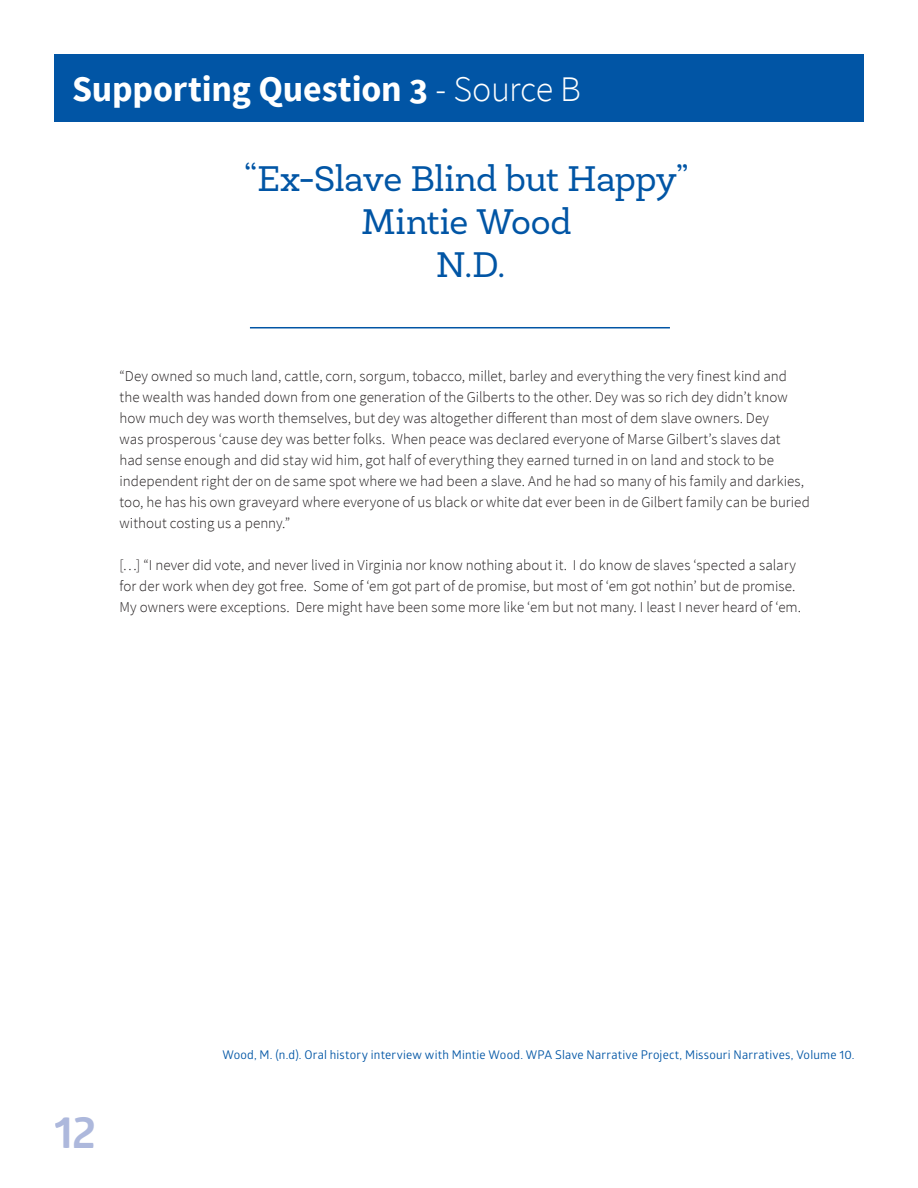
<style>
.page{position:relative;width:918px;height:1188px;background:#fff}
.page>*{position:absolute;margin:0;border:0;box-sizing:border-box;transform-origin:0 0}
.t1{font:700 45px "Glober";color:#adb8dc}
.t2{font:36px/43.2px "Newslab";letter-spacing:-.01em;color:#0155a5;text-align:center}
.t3{font:700 36px "Source Sans Pro";letter-spacing:-.005em;color:#fff}
.t4{font:300 15px/21px "Source Sans Pro";color:#231f20}
.t5{font:12px "Glober";letter-spacing:.015em;color:#0155a5}
.s1{font-weight:300}
</style>
<div class="page">
<div style="left:54px;top:54px;width:810px;height:68px;background:#0155a5"></div>
<hr style="left:250px;top:327px;width:420px;height:1px;background:#0155a5">
<h2 class="t3" style="left:72px;top:66px;width:511px">Supporting Question 3 <span class="s1">- Source B</span></h2>
<h2 class="t2" style="left:244px;top:157px;width:446px">“Ex-Slave Blind but Happy”<br>Mintie Wood<br>N.D.</h2>
<p class="t4" style="left:120px;top:366px;width:692px">“Dey owned so much land, cattle, corn, sorgum, tobacco, millet, barley and everything the very finest kind and the wealth was handed down from one generation of the Gilberts to the other. Dey was so rich dey didn’t know how much dey was worth themselves, but dey was altogether different than most of dem slave owners. Dey<br>was prosperous ‘cause dey was better folks. When peace was declared everyone of Marse Gilbert’s slaves dat<br>had sense enough and did stay wid him, got half of everything they earned turned in on land and stock to be independent right der on de same spot where we had been a slave. And he had so many of his family and darkies, too, he has his own graveyard where everyone of us black or white dat ever been in de Gilbert family can be buried without costing us a penny.”</p>
<p class="t4" style="left:120px;top:555px;width:683px">[…] “I never did vote, and never lived in Virginia nor know nothing about it. I do know de slaves ‘spected a salary for der work when dey got free. Some of ‘em got part of de promise, but most of ‘em got nothin’ but de promise.<br>My owners were exceptions. Dere might have been some more like ‘em but not many. I least I never heard of ‘em.</p>
<h1 class="t1" style="left:54px;top:1100px;width:44px">12</h1>
<p class="t5" style="left:222px;top:1046px;width:634px">Wood, M. (n.d). Oral history interview with Mintie Wood. WPA Slave Narrative Project, Missouri Narratives, Volume 10.</p>
</div>
